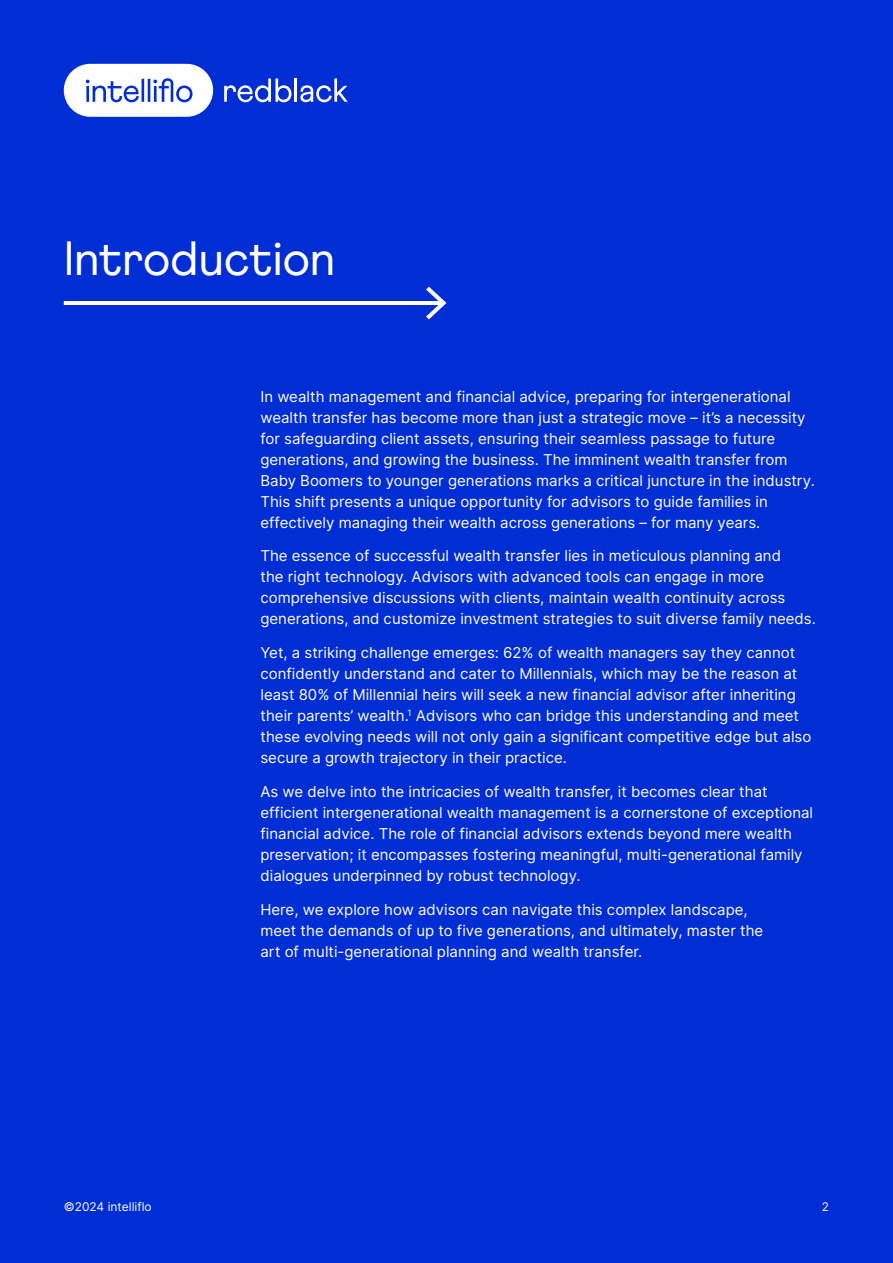
<style>
.page{position:relative;width:893px;height:1263px;background:#002dd4}
.page>*{position:absolute;margin:0;border:0;box-sizing:border-box;transform-origin:0 0}
.t1{font:48px "Athletics";color:#fff}
.t2{font:15px/21px "Inter";color:#fff}
.t3{font:12px "Inter";color:#fff}
</style>
<div class="page">
<hr style="left:64px;top:301px;width:378px;height:4px;background:#fff">
<svg style="left:426px;top:287px;width:20px;height:32px"></svg>
<div style="left:64px;top:64px;width:149px;height:53px;background:#fff;border-radius:26px"></div>
<svg style="left:86px;top:78px;width:106px;height:24px"></svg>
<svg style="left:224px;top:79px;width:67px;height:23px"></svg>
<hr style="left:294px;top:79px;width:3px;height:23px;background:#fff">
<svg style="left:300px;top:79px;width:48px;height:23px"></svg>
<h1 class="t1" style="left:64px;top:231px;width:273px">Introduction</h1>
<p class="t2" style="left:260px;top:385px;width:556px">In wealth management and financial advice, preparing for intergenerational wealth transfer has become more than just a strategic move – it’s a necessity for safeguarding client assets, ensuring their seamless passage to future generations, and growing the business. The imminent wealth transfer from Baby Boomers to younger generations marks a critical juncture in the industry.<br>This shift presents a unique opportunity for advisors to guide families in effectively managing their wealth across generations – for many years.</p>
<p class="t2" style="left:260px;top:545px;width:557px">The essence of successful wealth transfer lies in meticulous planning and<br>the right technology. Advisors with advanced tools can engage in more comprehensive discussions with clients, maintain wealth continuity across generations, and customize investment strategies to suit diverse family needs.</p>
<p class="t2" style="left:260px;top:642px;width:552px">Yet, a striking challenge emerges: 62% of wealth managers say they cannot confidently understand and cater to Millennials, which may be the reason at least 80% of Millennial heirs will seek a new financial advisor after inheriting their parents’ wealth.<sup>1</sup> Advisors who can bridge this understanding and meet these evolving needs will not only gain a significant competitive edge but also secure a growth trajectory in their practice.</p>
<p class="t2" style="left:260px;top:781px;width:554px">As we delve into the intricacies of wealth transfer, it becomes clear that efficient intergenerational wealth management is a cornerstone of exceptional financial advice. The role of financial advisors extends beyond mere wealth preservation; it encompasses fostering meaningful, multi-generational family dialogues underpinned by robust technology.</p>
<p class="t2" style="left:260px;top:898px;width:504px">Here, we explore how advisors can navigate this complex landscape, meet the demands of up to five generations, and ultimately, master the art of multi-generational planning and wealth transfer.</p>
<p class="t3" style="left:64px;top:1198px;width:89px">©2024 intelliflo</p>
<p class="t3" style="left:822px;top:1198px;width:9px">2</p>
</div>
